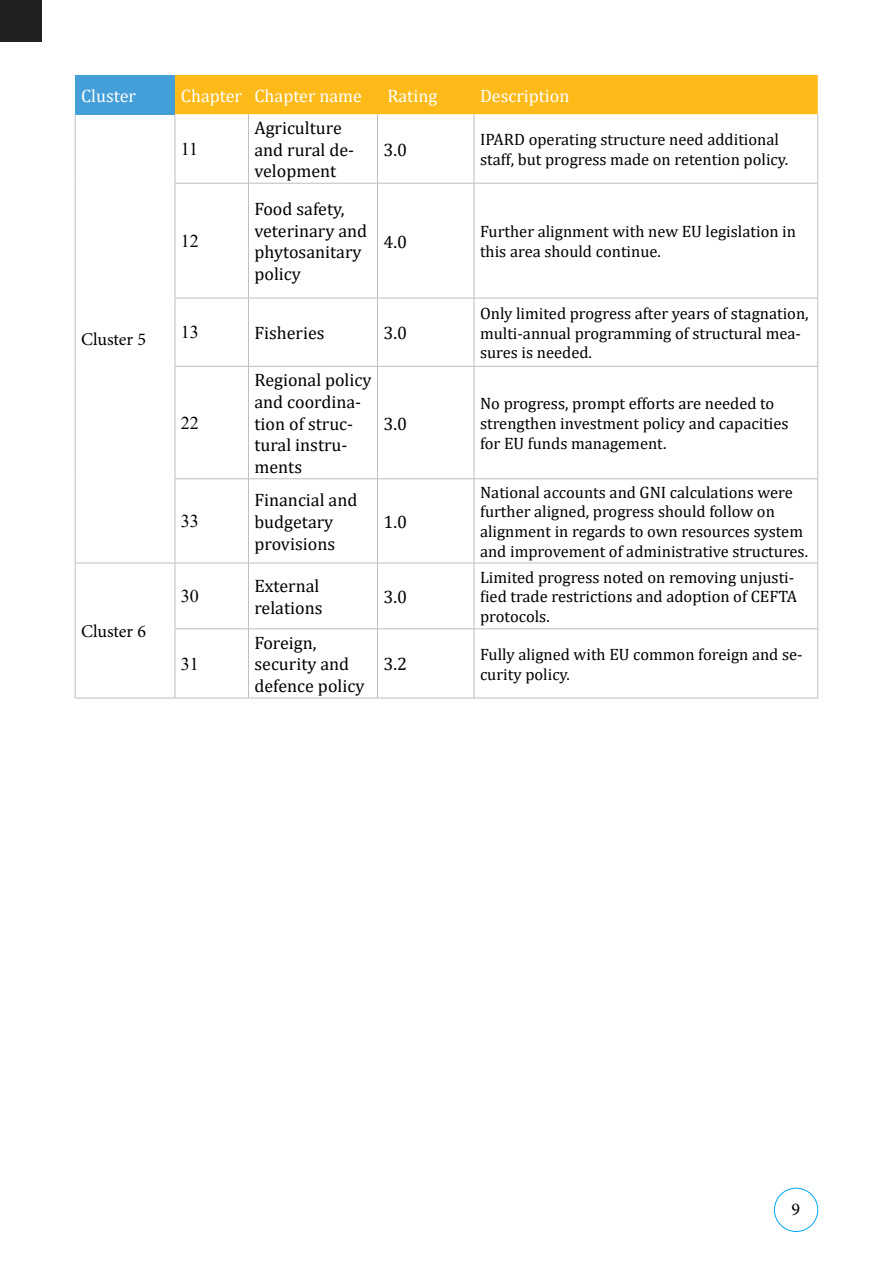
<style>
.page{position:relative;width:893px;height:1263px;background:#fff}
.page>*{position:absolute;margin:0;border:0;box-sizing:border-box;transform-origin:0 0}
.t1{font:18px/21.6px "Cambria";color:#000}
.t2{font:18px "Cambria";color:#fff}
.t3{font:18px "Minion Pro";letter-spacing:-.005em;color:#000}
.t4{font:18px "Times New Roman";color:#000}
.t5{font:16.5px/19.8px "Cambria";color:#000}
</style>
<div class="page">
<div style="left:75px;top:75px;width:100px;height:39px;background:#449fd8"></div>
<div style="left:175px;top:75px;width:643px;height:39px;background:#fdba19"></div>
<hr style="left:75px;top:114px;width:1px;height:69px;background:#bcbec0">
<hr style="left:75px;top:183px;width:1px;height:115px;background:#bcbec0">
<hr style="left:75px;top:298px;width:1px;height:68px;background:#bcbec0">
<hr style="left:75px;top:366px;width:1px;height:113px;background:#bcbec0">
<hr style="left:75px;top:479px;width:1px;height:84px;background:#bcbec0">
<hr style="left:175px;top:114px;width:1px;height:69px;background:#bcbec0">
<hr style="left:248px;top:114px;width:1px;height:69px;background:#bcbec0">
<hr style="left:377px;top:114px;width:1px;height:69px;background:#bcbec0">
<hr style="left:474px;top:114px;width:1px;height:69px;background:#bcbec0">
<hr style="left:817px;top:114px;width:1px;height:69px;background:#bcbec0">
<hr style="left:175px;top:183px;width:73px;height:1px;background:#bcbec0">
<hr style="left:175px;top:183px;width:1px;height:115px;background:#bcbec0">
<hr style="left:248px;top:183px;width:129px;height:1px;background:#bcbec0">
<hr style="left:248px;top:183px;width:1px;height:115px;background:#bcbec0">
<hr style="left:377px;top:183px;width:97px;height:1px;background:#bcbec0">
<hr style="left:377px;top:183px;width:1px;height:115px;background:#bcbec0">
<hr style="left:474px;top:183px;width:344px;height:1px;background:#bcbec0">
<hr style="left:474px;top:183px;width:1px;height:115px;background:#bcbec0">
<hr style="left:817px;top:183px;width:1px;height:115px;background:#bcbec0">
<hr style="left:175px;top:298px;width:73px;height:1px;background:#bcbec0">
<hr style="left:175px;top:298px;width:1px;height:68px;background:#bcbec0">
<hr style="left:248px;top:298px;width:129px;height:1px;background:#bcbec0">
<hr style="left:248px;top:298px;width:1px;height:68px;background:#bcbec0">
<hr style="left:377px;top:298px;width:97px;height:1px;background:#bcbec0">
<hr style="left:377px;top:298px;width:1px;height:68px;background:#bcbec0">
<hr style="left:474px;top:298px;width:344px;height:1px;background:#bcbec0">
<hr style="left:474px;top:298px;width:1px;height:68px;background:#bcbec0">
<hr style="left:817px;top:298px;width:1px;height:68px;background:#bcbec0">
<hr style="left:175px;top:366px;width:73px;height:1px;background:#bcbec0">
<hr style="left:175px;top:366px;width:1px;height:113px;background:#bcbec0">
<hr style="left:248px;top:366px;width:129px;height:1px;background:#bcbec0">
<hr style="left:248px;top:366px;width:1px;height:113px;background:#bcbec0">
<hr style="left:377px;top:366px;width:97px;height:1px;background:#bcbec0">
<hr style="left:377px;top:366px;width:1px;height:113px;background:#bcbec0">
<hr style="left:474px;top:366px;width:344px;height:1px;background:#bcbec0">
<hr style="left:474px;top:366px;width:1px;height:113px;background:#bcbec0">
<hr style="left:817px;top:366px;width:1px;height:113px;background:#bcbec0">
<hr style="left:175px;top:478px;width:73px;height:1px;background:#bcbec0">
<hr style="left:175px;top:479px;width:1px;height:84px;background:#bcbec0">
<hr style="left:248px;top:478px;width:129px;height:1px;background:#bcbec0">
<hr style="left:248px;top:479px;width:1px;height:84px;background:#bcbec0">
<hr style="left:377px;top:478px;width:97px;height:1px;background:#bcbec0">
<hr style="left:377px;top:479px;width:1px;height:84px;background:#bcbec0">
<hr style="left:474px;top:478px;width:344px;height:1px;background:#bcbec0">
<hr style="left:474px;top:479px;width:1px;height:84px;background:#bcbec0">
<hr style="left:817px;top:479px;width:1px;height:84px;background:#bcbec0">
<hr style="left:75px;top:563px;width:100px;height:1px;background:#bcbec0">
<hr style="left:75px;top:563px;width:1px;height:66px;background:#bcbec0">
<hr style="left:75px;top:629px;width:1px;height:69px;background:#bcbec0">
<hr style="left:75px;top:698px;width:100px;height:1px;background:#bcbec0">
<hr style="left:175px;top:563px;width:73px;height:1px;background:#bcbec0">
<hr style="left:175px;top:563px;width:1px;height:66px;background:#bcbec0">
<hr style="left:248px;top:563px;width:129px;height:1px;background:#bcbec0">
<hr style="left:248px;top:563px;width:1px;height:66px;background:#bcbec0">
<hr style="left:377px;top:563px;width:97px;height:1px;background:#bcbec0">
<hr style="left:377px;top:563px;width:1px;height:66px;background:#bcbec0">
<hr style="left:474px;top:563px;width:344px;height:1px;background:#bcbec0">
<hr style="left:474px;top:563px;width:1px;height:66px;background:#bcbec0">
<hr style="left:817px;top:563px;width:1px;height:66px;background:#bcbec0">
<hr style="left:175px;top:628px;width:73px;height:1px;background:#bcbec0">
<hr style="left:175px;top:629px;width:1px;height:69px;background:#bcbec0">
<hr style="left:248px;top:628px;width:129px;height:1px;background:#bcbec0">
<hr style="left:248px;top:629px;width:1px;height:69px;background:#bcbec0">
<hr style="left:377px;top:628px;width:97px;height:1px;background:#bcbec0">
<hr style="left:377px;top:629px;width:1px;height:69px;background:#bcbec0">
<hr style="left:474px;top:628px;width:344px;height:1px;background:#bcbec0">
<hr style="left:474px;top:629px;width:1px;height:69px;background:#bcbec0">
<hr style="left:817px;top:629px;width:1px;height:69px;background:#bcbec0">
<hr style="left:175px;top:698px;width:73px;height:1px;background:#bcbec0">
<hr style="left:248px;top:698px;width:129px;height:1px;background:#bcbec0">
<hr style="left:377px;top:698px;width:97px;height:1px;background:#bcbec0">
<hr style="left:474px;top:698px;width:344px;height:1px;background:#bcbec0">
<div style="left:774px;top:1188px;width:44px;height:44px;border:1px solid #00a5fa;border-radius:50%"></div>
<div style="left:0;top:0;width:41px;height:41px;background:#212121"></div>
<p class="t2" style="left:81px;top:85px;width:56px">Cluster</p>
<p class="t2" style="left:181px;top:85px;width:63px">Chapter</p>
<p class="t2" style="left:254px;top:85px;width:109px">Chapter name</p>
<p class="t2" style="left:387px;top:85px;width:51px">Rating</p>
<p class="t2" style="left:480px;top:85px;width:91px">Description</p>
<p class="t3" style="left:81px;top:327px;width:66px">Cluster 5</p>
<p class="t3" style="left:81px;top:619px;width:66px">Cluster 6</p>
<p class="t4" style="left:181px;top:136px;width:19px">11</p>
<p class="t4" style="left:181px;top:228px;width:19px">12</p>
<p class="t1" style="left:254px;top:117px;width:101px">Agriculture and rural de&shy;velopment</p>
<p class="t1" style="left:254px;top:198px;width:114px">Food safety, veterinary and phytosanitary policy</p>
<p class="t1" style="left:383px;top:139px;width:25px">3.0</p>
<p class="t5" style="left:480px;top:130px;width:310px">IPARD operating structure need additional staff, but progress made on retention policy.</p>
<p class="t1" style="left:383px;top:231px;width:25px">4.0</p>
<p class="t5" style="left:480px;top:222px;width:317px">Further alignment with new EU legislation in this area should continue.</p>
<p class="t4" style="left:181px;top:320px;width:19px">13</p>
<p class="t1" style="left:254px;top:322px;width:72px">Fisheries</p>
<p class="t1" style="left:383px;top:322px;width:25px">3.0</p>
<p class="t4" style="left:181px;top:410px;width:19px">22</p>
<p class="t4" style="left:181px;top:508px;width:19px">33</p>
<p class="t1" style="left:254px;top:369px;width:118px">Regional policy and coordina&shy;tion of struc&shy;tural instru&shy;ments</p>
<p class="t1" style="left:254px;top:489px;width:104px">Financial and budgetary provisions</p>
<p class="t1" style="left:383px;top:413px;width:25px">3.0</p>
<p class="t1" style="left:383px;top:511px;width:25px">1.0</p>
<p class="t4" style="left:181px;top:583px;width:19px">30</p>
<p class="t1" style="left:254px;top:575px;width:70px">External relations</p>
<p class="t1" style="left:383px;top:586px;width:25px">3.0</p>
<p class="t5" style="left:480px;top:303px;width:330px">Only limited progress after years of stagnation, multi-annual programming of structural mea&shy;sures is needed.</p>
<p class="t5" style="left:480px;top:394px;width:310px">No progress, prompt efforts are needed to strengthen investment policy and capacities for EU funds management.</p>
<p class="t5" style="left:480px;top:482px;width:330px">National accounts and GNI calculations were further aligned, progress should follow on alignment in regards to own resources system and improvement of administrative structures.</p>
<p class="t5" style="left:480px;top:567px;width:319px">Limited progress noted on removing unjusti&shy;fied trade restrictions and adoption of CEFTA protocols.</p>
<p class="t4" style="left:181px;top:651px;width:19px">31</p>
<p class="t1" style="left:254px;top:632px;width:111px">Foreign, security and defence policy</p>
<p class="t1" style="left:383px;top:653px;width:25px">3.2</p>
<p class="t5" style="left:480px;top:644px;width:324px">Fully aligned with EU common foreign and se&shy;curity policy.</p>
<p class="t3" style="left:792px;top:1197px;width:10px">9</p>
</div>
